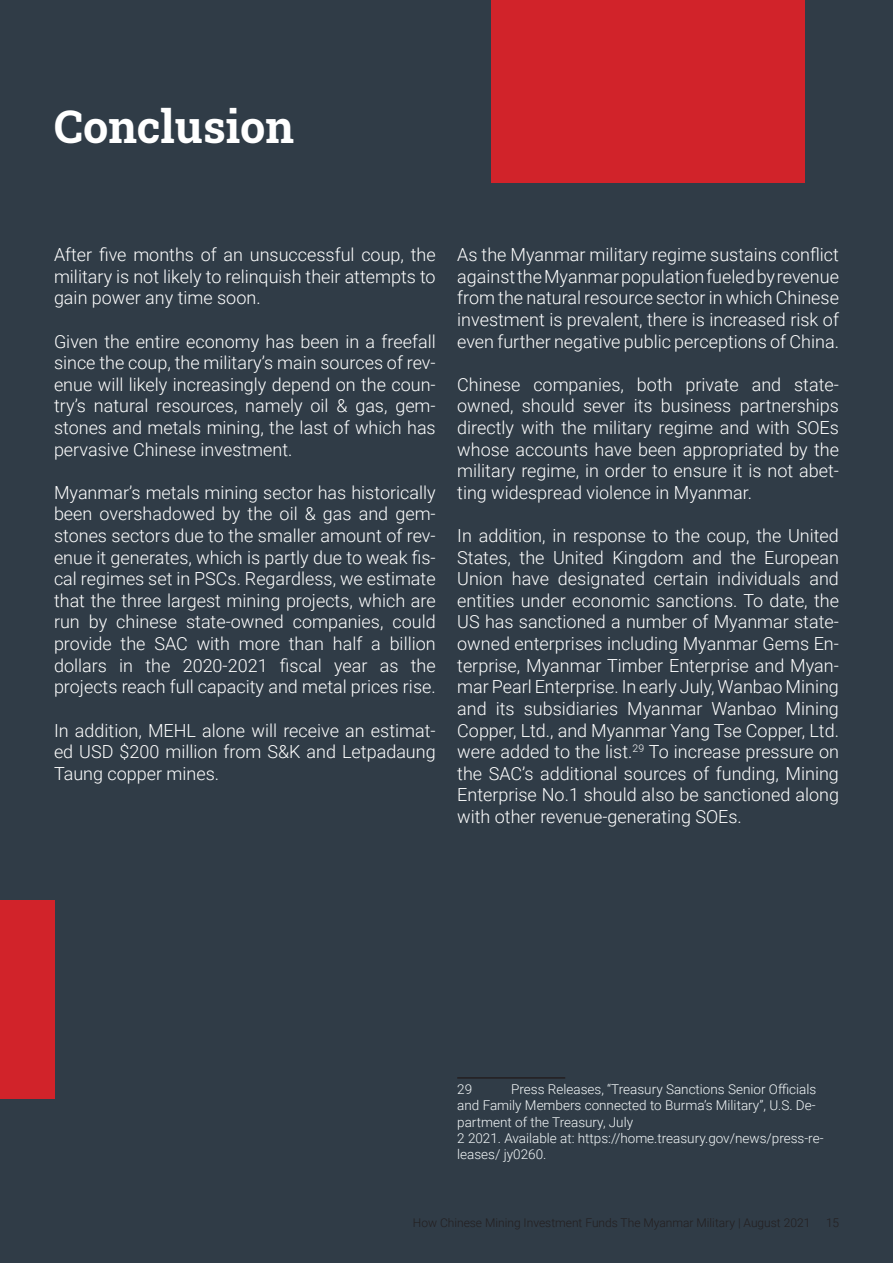
<style>
.page{position:relative;width:893px;height:1263px;background:#303c47}
.page>*{position:absolute;margin:0;border:0;box-sizing:border-box;transform-origin:0 0}
.t1{font:45px "Roboto Slab";color:#fff}
.t2{font:300 18px/21.6px "Roboto";color:#fff;text-align:justify}
.t3{font:300 13.5px/16.2px "Roboto";color:#f5f9fa;text-align:justify}
.t4{font:300 12px "Roboto";color:#231f20}
</style>
<div class="page">
<div style="left:492px;top:0;width:313px;height:182px;background:#d1232a"></div>
<div style="left:0;top:900px;width:54px;height:198px;background:#d1232a"></div>
<hr style="left:457px;top:1077px;width:108px;height:2px;background:#231f20">
<p class="t1" style="left:54px;top:96px;width:242px">Conclusion</p>
<p class="t2" style="left:54px;top:243px;width:383px">After five months of an unsuccessful coup, the military is not likely to relinquish their attempts to gain power any time soon.</p>
<p class="t2" style="left:54px;top:330px;width:383px">Given the entire economy has been in a freefall since the coup, the military’s main sources of rev&shy;enue will likely increasingly depend on the coun&shy;try’s natural resources, namely oil &amp; gas, gem&shy;stones and metals mining, the last of which has pervasive Chinese investment.</p>
<p class="t2" style="left:54px;top:481px;width:383px">Myanmar’s metals mining sector has historically been overshadowed by the oil &amp; gas and gem&shy;stones sectors due to the smaller amount of rev&shy;enue it generates, which is partly due to weak fis&shy;cal regimes set in PSCs. Regardless, we estimate that the three largest mining projects, which are run by chinese state-owned companies, could provide the SAC with more than half a billion dollars in the 2020-2021 fiscal year as the projects reach full capacity and metal prices rise.</p>
<p class="t2" style="left:54px;top:719px;width:383px">In addition, MEHL alone will receive an estimat&shy;ed USD $200 million from S&amp;K and Letpadaung Taung copper mines.</p>
<p class="t2" style="left:457px;top:243px;width:383px">As the Myanmar military regime sustains conflict against the Myanmar population fueled by revenue from the natural resource sector in which Chinese investment is prevalent, there is increased risk of even further negative public perceptions of China.</p>
<p class="t2" style="left:457px;top:373px;width:383px">Chinese companies, both private and state&shy;owned, should sever its business partnerships directly with the military regime and with SOEs whose accounts have been appropriated by the military regime, in order to ensure it is not abet&shy;ting widespread violence in Myanmar.</p>
<p class="t2" style="left:457px;top:524px;width:383px">In addition, in response to the coup, the United States, the United Kingdom and the European Union have designated certain individuals and entities under economic sanctions. To date, the US has sanctioned a number of Myanmar state&shy;owned enterprises including Myanmar Gems En&shy;terprise, Myanmar Timber Enterprise and Myan&shy;mar Pearl Enterprise. In early July, Wanbao Mining and its subsidiaries Myanmar Wanbao Mining Copper, Ltd., and Myanmar Yang Tse Copper, Ltd. were added to the list.<sup>29</sup> To increase pressure on the SAC’s additional sources of funding, Mining Enterprise No.1 should also be sanctioned along with other revenue-generating SOEs.</p>
<p class="t3" style="left:457px;top:1081px;width:360px;text-indent:54px">Press Releases, “Treasury Sanctions Senior Officials and Family Members connected to Burma’s Military”, U.S. De&shy;partment of the Treasury, July</p>
<p class="t3" style="left:457px;top:1129px;width:368px">2 2021. Available at: https://home.treasury.gov/news/press-re&shy;leases/ jy0260.</p>
<p class="t3" style="left:457px;top:1081px;width:16px">29</p>
<p class="t4" style="left:413px;top:1214px;width:399px">How Chinese Mining Investment Funds The Myanmar Military | August 2021</p>
<p class="t4" style="left:826px;top:1214px;width:14px">15</p>
</div>
